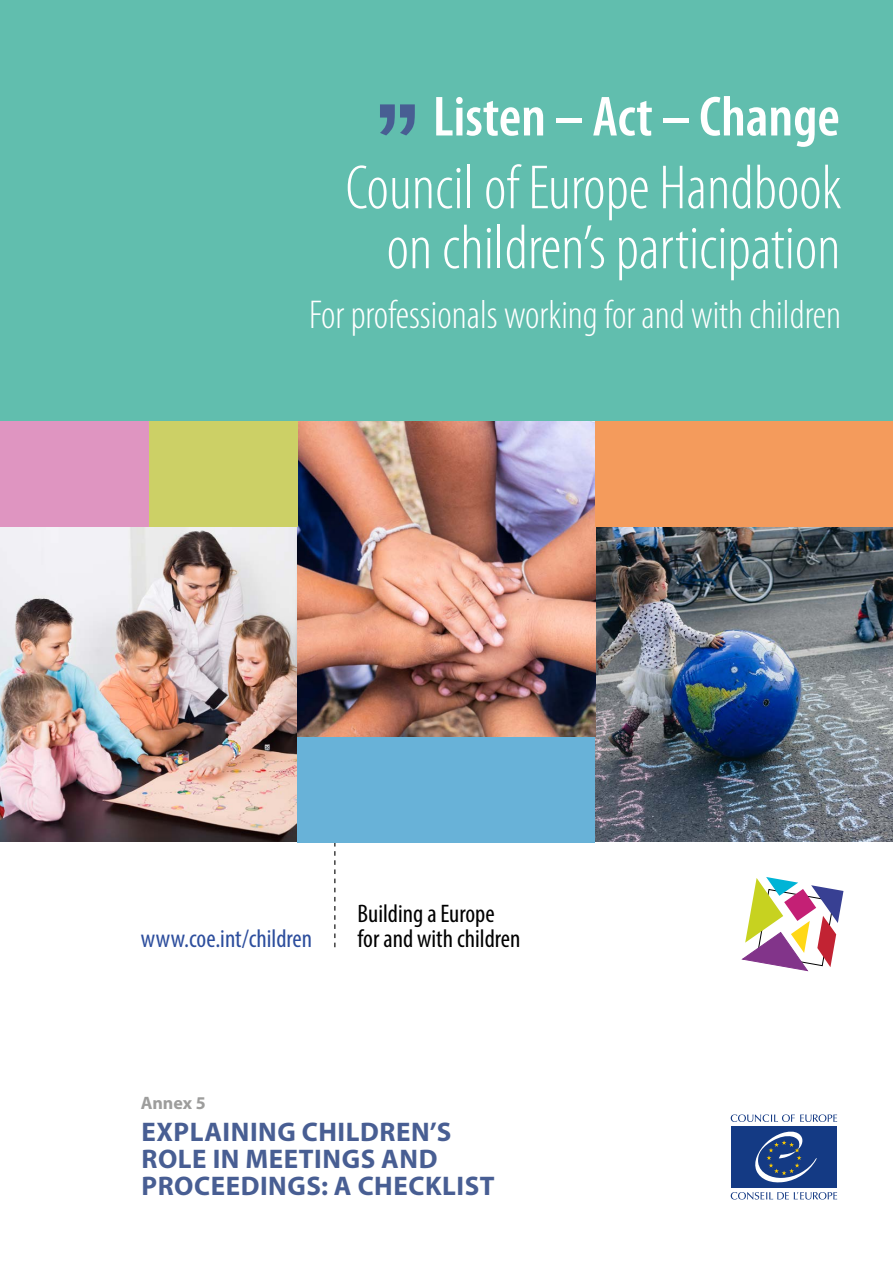
<style>
.page{position:relative;width:893px;height:1263px;background:#fff}
.page>*{position:absolute;margin:0;border:0;box-sizing:border-box;transform-origin:0 0}
.t1{font:300 condensed 63px/60px "Myriad Pro";color:#fff;text-align:right}
.t2{font:600 condensed 57px "Myriad Pro";color:#fff}
.t3{font:300 condensed 40.5px "Myriad Pro";color:#fff}
.t4{font:700 27px/27px "Myriad Pro";letter-spacing:.02em;color:#485e93}
.t5{font:condensed 25.5px "Myriad Pro";color:#000}
.t6{font:condensed 25.5px "Myriad Pro";color:#2d4e9d}
.t7{font:700 18px "Myriad Pro";letter-spacing:-.005em;color:#9d9d9c}
</style>
<div class="page">
<div style="left:0;top:0;width:893px;height:421px;background:#61beae"></div>
<svg style="left:380px;top:104px;width:35px;height:31px"></svg>
<svg style="left:334px;top:843px;width:1px;height:104px"></svg>
<svg style="left:731px;top:1114px;width:106px;height:8px"></svg>
<svg style="left:731px;top:1192px;width:106px;height:7px"></svg>
<div style="left:731px;top:1126px;width:106px;height:62px;background:#143a84"></div>
<svg style="left:755px;top:1131px;width:62px;height:52px"></svg>
<img style="left:0;top:526px;width:298px;height:316px">
<img style="left:595px;top:526px;width:298px;height:316px">
<img style="left:298px;top:421px;width:297px;height:316px">
<div style="left:0;top:421px;width:149px;height:105px;background:#df95c1"></div>
<div style="left:149px;top:421px;width:149px;height:105px;background:#ccd066"></div>
<div style="left:595px;top:421px;width:298px;height:105px;background:#f49b5c"></div>
<div style="left:298px;top:737px;width:297px;height:106px;background:#68b2d8"></div>
<svg style="left:742px;top:877px;width:101px;height:94px"></svg>
<h2 class="t2" style="left:433px;top:85px;width:408px">Listen – Act – Change</h2>
<h1 class="t1" style="left:345px;top:159px;width:498px">Council of Europe Handbook on children’s participation</h1>
<h3 class="t3" style="left:309px;top:293px;width:533px">For professionals working for and with children</h3>
<p class="t5" style="left:358px;top:898px;width:139px">Building a Europe</p>
<p class="t6" style="left:141px;top:923px;width:173px">www.coe.int/children</p>
<p class="t5" style="left:358px;top:923px;width:164px">for and with children</p>
<p class="t7" style="left:141px;top:1091px;width:67px">Annex 5</p>
<p class="t4" style="left:142px;top:1117px;width:354px">EXPLAINING CHILDREN’S<br>ROLE IN MEETINGS AND<br>PROCEEDINGS: A CHECKLIST</p>
</div>
